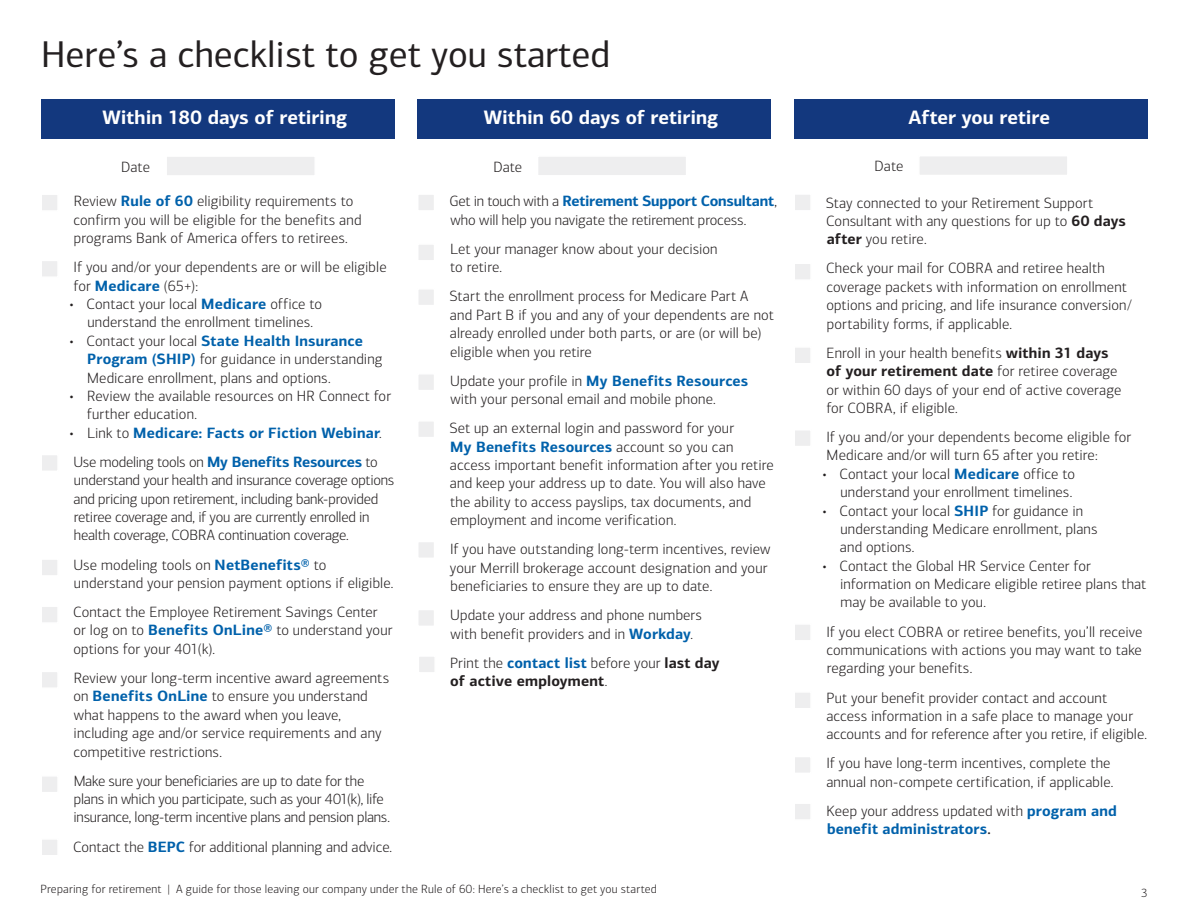
<style>
.page{position:relative;width:1188px;height:918px;background:#fff}
.page>*{position:absolute;margin:0;border:0;box-sizing:border-box;transform-origin:0 0}
.t1{font:37.5px "Connections";color:#231f20}
.t2{font:700 19.5px "Connections";letter-spacing:-.005em;color:#fff}
.t3{font:300 15px/18.3px "Connections";letter-spacing:.005em;color:#231f20}
.t4{font:300 15px/18.3px "Connections";letter-spacing:-.015em;color:#231f20}
.t5{font:300 15px/18.3px "Connections";letter-spacing:-.02em;color:#231f20}
.t6{font:700 15px/29.2px "Connections";letter-spacing:.01em;color:#0061ab}
.t7{font:700 15px/18.3px "Connections";letter-spacing:.01em;color:#231f20}
.t8{font:300 12px "Connections";letter-spacing:.02em;color:#231f20}
.s1{font-weight:700;color:#0061ab}
.s2{font-weight:300;color:#231f20}
.s3{font-weight:300}
.s4{color:#0061ab}
.s5{font-weight:700}
.s6{font-weight:500;color:#231f20}
</style>
<div class="page">
<div style="left:41px;top:99px;width:354px;height:40px;background:#13387e"></div>
<div style="left:418px;top:99px;width:353px;height:40px;background:#13387e"></div>
<div style="left:795px;top:99px;width:353px;height:40px;background:#13387e"></div>
<div style="left:40px;top:193px;width:19px;height:19px;background:#eeeeef;border:2px solid #fff"></div>
<div style="left:40px;top:260px;width:19px;height:18px;background:#eeeeef;border:2px solid #fff"></div>
<div style="left:40px;top:454px;width:19px;height:18px;background:#eeeeef;border:2px solid #fff"></div>
<div style="left:40px;top:558px;width:19px;height:19px;background:#eeeeef;border:2px solid #fff"></div>
<div style="left:40px;top:605px;width:19px;height:19px;background:#eeeeef;border:2px solid #fff"></div>
<div style="left:40px;top:671px;width:19px;height:18px;background:#eeeeef;border:2px solid #fff"></div>
<div style="left:417px;top:193px;width:18px;height:19px;background:#eeeeef;border:2px solid #fff"></div>
<div style="left:417px;top:243px;width:18px;height:19px;background:#eeeeef;border:2px solid #fff"></div>
<div style="left:417px;top:288px;width:18px;height:18px;background:#eeeeef;border:2px solid #fff"></div>
<div style="left:417px;top:373px;width:18px;height:18px;background:#eeeeef;border:2px solid #fff"></div>
<div style="left:417px;top:420px;width:18px;height:18px;background:#eeeeef;border:2px solid #fff"></div>
<div style="left:417px;top:541px;width:18px;height:18px;background:#eeeeef;border:2px solid #fff"></div>
<div style="left:417px;top:609px;width:18px;height:18px;background:#eeeeef;border:2px solid #fff"></div>
<div style="left:794px;top:193px;width:18px;height:19px;background:#eeeeef;border:2px solid #fff"></div>
<div style="left:794px;top:263px;width:18px;height:18px;background:#eeeeef;border:2px solid #fff"></div>
<div style="left:794px;top:346px;width:18px;height:18px;background:#eeeeef;border:2px solid #fff"></div>
<div style="left:794px;top:691px;width:18px;height:19px;background:#eeeeef;border:2px solid #fff"></div>
<div style="left:794px;top:756px;width:18px;height:18px;background:#eeeeef;border:2px solid #fff"></div>
<div style="left:794px;top:802px;width:18px;height:19px;background:#eeeeef;border:2px solid #fff"></div>
<div style="left:794px;top:623px;width:18px;height:19px;background:#eeeeef;border:2px solid #fff"></div>
<div style="left:794px;top:429px;width:18px;height:18px;background:#eeeeef;border:2px solid #fff"></div>
<div style="left:165px;top:155px;width:151px;height:22px;background:#eeeeef;border:2px solid #fff"></div>
<div style="left:537px;top:155px;width:150px;height:22px;background:#eeeeef;border:2px solid #fff"></div>
<div style="left:918px;top:155px;width:151px;height:21px;background:#eeeeef;border:2px solid #fff"></div>
<div style="left:40px;top:775px;width:19px;height:18px;background:#eeeeef;border:2px solid #fff"></div>
<div style="left:418px;top:655px;width:18px;height:19px;background:#eeeeef;border:2px solid #fff"></div>
<div style="left:40px;top:838px;width:19px;height:18px;background:#eeeeef;border:2px solid #fff"></div>
<h1 class="t1" style="left:41px;top:32px;width:570px">Here’s a checklist to get you started</h1>
<h2 class="t2" style="left:102px;top:106px;width:246px">Within 180 days of retiring</h2>
<h2 class="t2" style="left:484px;top:106px;width:236px">Within 60 days of retiring</h2>
<h2 class="t2" style="left:909px;top:106px;width:143px">After you retire</h2>
<p class="t3" style="left:121px;top:158px;width:30px">Date</p>
<p class="t3" style="left:493px;top:157px;width:30px">Date</p>
<p class="t3" style="left:875px;top:157px;width:30px">Date</p>
<p class="t3" style="left:74px;top:192px;width:290px">Review <span class="s1">Rule of 60</span> eligibility requirements to confirm you will be eligible for the benefits and programs Bank of America offers to retirees.</p>
<p class="t3" style="left:73px;top:258px;width:315px">If you and/or your dependents are or will be eligible for <span class="s1">Medicare</span> (65+):</p>
<p class="t3" style="left:70px;top:295px;width:254px;text-align:center">• Contact your local <span class="s1">Medicare</span> office to understand the enrollment timelines.</p>
<p class="t3" style="left:87px;top:332px;width:297px;text-indent:-18px">• Contact your local <span class="s1">State Health Insurance<br>Program (SHIP)</span> for guidance in understanding<br>Medicare enrollment, plans and options.</p>
<p class="t3" style="left:87px;top:387px;width:306px;text-indent:-17px">• Review the available resources on HR Connect for further education.</p>
<p class="t6" style="left:70px;top:418px;width:314px"><span class="s2">• Link to</span> Medicare: Facts or Fiction Webinar<span class="s2">.<br>Use modeling tools on</span> My Benefits Resources <span class="s2">to</span></p>
<p class="t4" style="left:73px;top:471px;width:322px">understand your health and insurance coverage options and pricing upon retirement, including bank-provided retiree coverage and, if you are currently enrolled in health coverage, COBRA continuation coverage.</p>
<p class="t3" style="left:74px;top:555px;width:322px">Use modeling tools on <span class="s1">NetBenefits®</span> to understand your pension payment options if eligible.</p>
<p class="t3" style="left:73px;top:603px;width:321px">Contact the Employee Retirement Savings Center or log on to <span class="s1">Benefits OnLine®</span> to understand your options for your 401(k).</p>
<p class="t3" style="left:74px;top:669px;width:317px">Review your long-term incentive award agreements on <span class="s1">Benefits OnLine</span> to ensure you understand what happens to the award when you leave, including age and/or service requirements and any competitive restrictions.</p>
<p class="t5" style="left:74px;top:772px;width:318px">Make sure your beneficiaries are up to date for the plans in which you participate, such as your 401(k), life insurance, long-term incentive plans and pension plans.</p>
<p class="t3" style="left:73px;top:838px;width:321px">Contact the <span class="s1">BEPC</span> for additional planning and advice.</p>
<p class="t3" style="left:450px;top:192px;width:329px">Get in touch with a <span class="s1">Retirement Support Consultant</span>, who will help you navigate the retirement process.</p>
<p class="t3" style="left:450px;top:240px;width:269px">Let your manager know about your decision to retire.</p>
<p class="t3" style="left:449px;top:287px;width:326px">Start the enrollment process for Medicare Part A and Part B if you and any of your dependents are not already enrolled under both parts, or are (or will be) eligible when you retire</p>
<p class="t3" style="left:450px;top:372px;width:300px">Update your profile in <span class="s1">My Benefits Resources </span>with your personal email and mobile phone.</p>
<p class="t3" style="left:449px;top:419px;width:326px">Set up an external login and password for your<br><span class="s1">My Benefits Resources</span> account so you can access important benefit information after you retire and keep your address up to date. You will also have the ability to access payslips, tax documents, and employment and income verification.</p>
<p class="t3" style="left:450px;top:540px;width:322px">If you have outstanding long-term incentives, review your Merrill brokerage account designation and your beneficiaries to ensure they are up to date.</p>
<p class="t3" style="left:450px;top:606px;width:254px">Update your address and phone numbers with benefit providers and in <span class="s1">Workday</span>.</p>
<p class="t7" style="left:450px;top:653px;width:271px"><span class="s3">Print the</span> <span class="s4">contact list</span> <span class="s3">before your</span> last day of active employment<span class="s3">.</span></p>
<p class="t8" style="left:40px;top:882px;width:618px">Preparing for retirement | A guide for those leaving our company under the Rule of 60: Here’s a checklist to get you started</p>
<p class="t3" style="left:826px;top:193px;width:302px">Stay connected to your Retirement Support<br>Consultant with any questions for up to <span class="s5">60 days after</span> you retire.</p>
<p class="t3" style="left:826px;top:259px;width:307px">Check your mail for COBRA and retiree health coverage packets with information on enrollment options and pricing, and life insurance conversion/ portability forms, if applicable.</p>
<p class="t3" style="left:826px;top:344px;width:296px">Enroll in your health benefits <span class="s5">within 31 days of your retirement date</span> for retiree coverage or within 60 days of your end of active coverage for COBRA, if eligible.</p>
<p class="t3" style="left:826px;top:428px;width:306px">If you and/or your dependents become eligible for<br>Medicare and/or will turn 65 after you retire:</p>
<p class="t3" style="left:823px;top:465px;width:254px;text-align:right">• Contact your local <span class="s1">Medicare</span> office to understand your enrollment timelines.</p>
<p class="t3" style="left:840px;top:501px;width:259px;text-indent:-17px">• Contact your local <span class="s1">SHIP</span> for guidance in understanding Medicare enrollment, plans and options.</p>
<p class="t3" style="left:840px;top:557px;width:308px;text-indent:-17px">• Contact the Global HR Service Center for information on Medicare eligible retiree plans that may be available to you.</p>
<p class="t3" style="left:826px;top:623px;width:318px;text-align:justify">If you elect COBRA or retiree benefits, you’ll receive communications with actions you may want to take regarding your benefits.</p>
<p class="t3" style="left:826px;top:688px;width:322px">Put your benefit provider contact and account access information in a safe place to manage your accounts and for reference after you retire, if eligible.</p>
<p class="t3" style="left:826px;top:754px;width:289px">If you have long-term incentives, complete the annual non-compete certification, if applicable.</p>
<p class="t6" style="left:827px;top:802px;width:292px;line-height:18.3px"><span class="s2">Keep your address updated with</span> program and benefit administrators<span class="s6">.</span></p>
<p class="t8" style="left:1141px;top:886px;width:8px">3</p>
</div>
